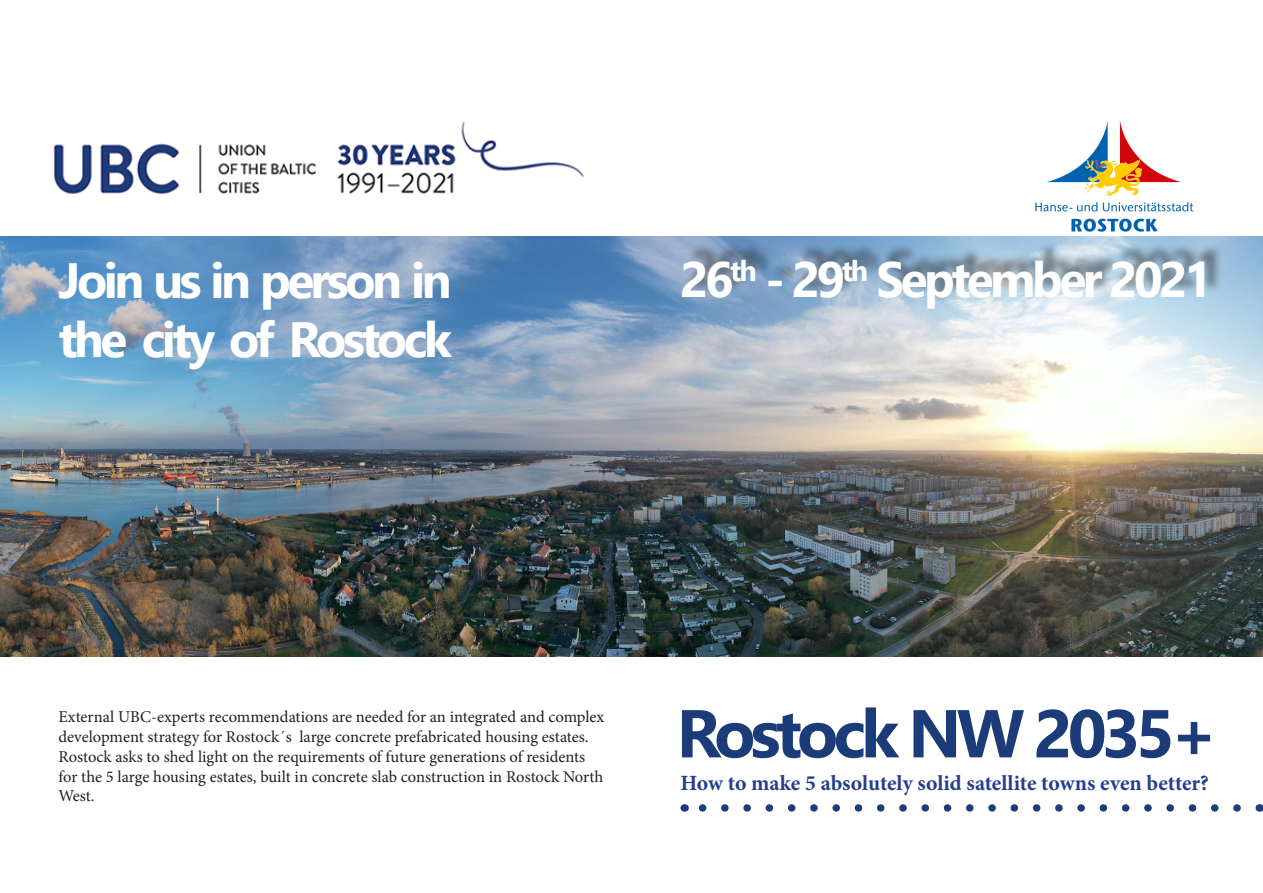
<style>
.page{position:relative;width:1263px;height:893px;background:#fff}
.page>*{position:absolute;margin:0;border:0;box-sizing:border-box;transform-origin:0 0}
.t1{font:700 67.5px "Segoe UI";letter-spacing:-.07em;color:#1b3c79}
.t2{font:700 49.5px "Segoe UI";letter-spacing:-.07em;color:#fff}
.t3{font:700 21.75px "Minion Pro";letter-spacing:-.005em;color:#253f8e}
.t4{font:16.5px/19.8px "Minion Pro";letter-spacing:-.005em;color:#231f20}
</style>
<div class="page">
<img style="left:0;top:236px;width:1263px;height:421px">
<img style="left:53px;top:122px;width:531px;height:72px">
<div style="left:684px;top:241px;width:539px;height:64px;background:#231f20;opacity:.53"></div>
<img style="left:1035px;top:120px;width:158px;height:111px">
<svg style="left:698px;top:804px;width:539px;height:8px"></svg>
<p class="t2" style="left:58px;top:233px;width:395px">Join us in person in</p>
<p class="t2" style="left:58px;top:293px;width:395px">the city of Rostock</p>
<p class="t2" style="left:680px;top:233px;width:534px">26<sup>th</sup> - 29<sup>th</sup> September 2021</p>
<p class="t4" style="left:58px;top:707px;width:547px">External UBC-experts recommendations are needed for an integrated and complex development strategy for Rostock´s large concrete prefabricated housing estates.</p>
<p class="t4" style="left:58px;top:747px;width:546px">Rostock asks to shed light on the requirements of future generations of residents for the 5 large housing estates, built in concrete slab construction in Rostock North<br>West.</p>
<p class="t1" style="left:676px;top:670px;width:543px">Rostock NW 2035+</p>
<p class="t3" style="left:680px;top:768px;width:530px">How to make 5 absolutely solid satellite towns even better?</p>
</div>
